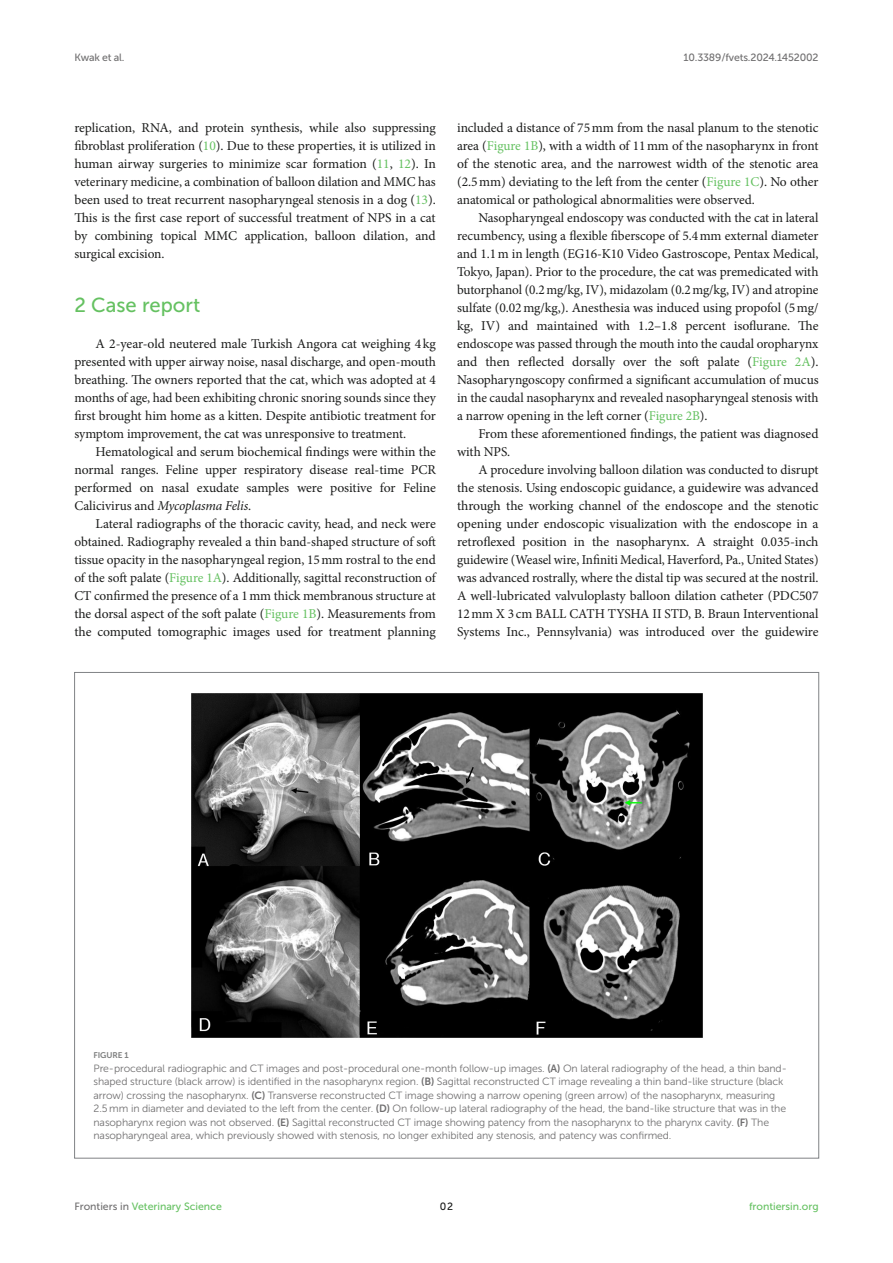
<style>
.page{position:relative;width:893px;height:1263px;background:#fff}
.page>*{position:absolute;margin:0;border:0;box-sizing:border-box;transform-origin:0 0}
.HEAD_1{font:20.25px "Museo Sans 500";color:#65c161}
.TEXT{font:13.5px/18px "Minion Pro";letter-spacing:-.005em;color:#1b1c1b;text-align:justify}
.TEXT_FLUSH{font:13.5px/18px "Minion Pro";letter-spacing:-.005em;color:#1b1c1b;text-align:justify}
.FIG_LEG{font:10.5px/13.5px "Museo Sans 300";letter-spacing:-.01em;color:#706f70}
.t1{font:10.5px "Museo Sans 500";color:#65c161}
.t2{font:10.5px "Museo Sans 500";letter-spacing:-.015em;color:#706f70}
.t3{font:10.5px "Museo Sans 500";color:#1b1c1b}
.FIG_HD{font:8.25px "Museo Sans 700";letter-spacing:-.01em;color:#7e7f7f}
.s1{color:#65c161}
.s2{font-style:italic}
.s3{font-family:"Museo Sans 700"}
.s4{color:#706f70}
</style>
<div class="page">
<img style="left:191px;top:693px;width:512px;height:345px">
<p class="t2" style="left:74px;top:51px;width:52px">Kwak et al.</p>
<p class="t2" style="left:684px;top:51px;width:136px">10.3389/fvets.2024.1452002</p>
<p class="TEXT_FLUSH" style="left:74px;top:119px;width:363px">replication, RNA, and protein synthesis, while also suppressing fibroblast proliferation (<span class="s1">10</span>). Due to these properties, it is utilized in human airway surgeries to minimize scar formation (<span class="s1">11</span>, <span class="s1">12</span>). In veterinary medicine, a combination of balloon dilation and MMC has been used to treat recurrent nasopharyngeal stenosis in a dog (<span class="s1">13</span>).<br>This is the first case report of successful treatment of NPS in a cat by combining topical MMC application, balloon dilation, and surgical excision.</p>
<p class="HEAD_1" style="left:74px;top:294px;width:128px">2 Case report</p>
<p class="TEXT_FLUSH" style="left:74px;top:335px;width:363px;text-indent:21px">A 2-year-old neutered male Turkish Angora cat weighing 4kg presented with upper airway noise, nasal discharge, and open-mouth breathing. The owners reported that the cat, which was adopted at 4 months of age, had been exhibiting chronic snoring sounds since they first brought him home as a kitten. Despite antibiotic treatment for symptom improvement, the cat was unresponsive to treatment.</p>
<p class="TEXT" style="left:74px;top:443px;width:363px;text-indent:21px">Hematological and serum biochemical findings were within the normal ranges. Feline upper respiratory disease real-time PCR performed on nasal exudate samples were positive for Feline Calicivirus and <span class="s2">Mycoplasma Felis</span>.</p>
<p class="TEXT" style="left:74px;top:515px;width:363px;text-indent:21px">Lateral radiographs of the thoracic cavity, head, and neck were obtained. Radiography revealed a thin band-shaped structure of soft tissue opacity in the nasopharyngeal region, 15mm rostral to the end of the soft palate (<span class="s1">Figure 1A</span>). Additionally, sagittal reconstruction of CT confirmed the presence of a 1mm thick membranous structure at the dorsal aspect of the soft palate (<span class="s1">Figure 1B</span>). Measurements from the computed tomographic images used for treatment planning</p>
<p class="TEXT" style="left:457px;top:119px;width:363px">included a distance of 75mm from the nasal planum to the stenotic area (<span class="s1">Figure 1B</span>), with a width of 11mm of the nasopharynx in front of the stenotic area, and the narrowest width of the stenotic area (2.5mm) deviating to the left from the center (<span class="s1">Figure 1C</span>). No other anatomical or pathological abnormalities were observed.</p>
<p class="TEXT" style="left:457px;top:209px;width:363px;text-indent:21px">Nasopharyngeal endoscopy was conducted with the cat in lateral recumbency, using a flexible fiberscope of 5.4mm external diameter and 1.1m in length (EG16-K10 Video Gastroscope, Pentax Medical, Tokyo, Japan). Prior to the procedure, the cat was premedicated with butorphanol (0.2mg/kg, IV), midazolam (0.2mg/kg, IV) and atropine sulfate (0.02mg/kg,). Anesthesia was induced using propofol (5mg/ kg, IV) and maintained with 1.2–1.8 percent isoflurane. The endoscope was passed through the mouth into the caudal oropharynx and then reflected dorsally over the soft palate (<span class="s1">Figure 2A</span>).<br>Nasopharyngoscopy confirmed a significant accumulation of mucus in the caudal nasopharynx and revealed nasopharyngeal stenosis with a narrow opening in the left corner (<span class="s1">Figure 2B</span>).</p>
<p class="TEXT" style="left:457px;top:425px;width:363px;text-indent:21px">From these aforementioned findings, the patient was diagnosed with NPS.</p>
<p class="TEXT_FLUSH" style="left:457px;top:461px;width:363px;text-indent:21px">A procedure involving balloon dilation was conducted to disrupt the stenosis. Using endoscopic guidance, a guidewire was advanced through the working channel of the endoscope and the stenotic opening under endoscopic visualization with the endoscope in a retroflexed position in the nasopharynx. A straight 0.035-inch guidewire (Weasel wire, Infiniti Medical, Haverford, Pa., United States) was advanced rostrally, where the distal tip was secured at the nostril.<br>A well-lubricated valvuloplasty balloon dilation catheter (PDC507<br>12mm X 3cm BALL CATH TYSHA II STD, B. Braun Interventional Systems Inc., Pennsylvania) was introduced over the guidewire</p>
<p class="FIG_HD" style="left:94px;top:1051px;width:37px">FIGURE 1</p>
<p class="FIG_LEG" style="left:94px;top:1061px;width:695px">Pre-procedural radiographic and CT images and post-procedural one-month follow-up images. <span class="s3">(A)</span> On lateral radiography of the head, a thin band&shy;shaped structure (black arrow) is identified in the nasopharynx region. <span class="s3">(B)</span> Sagittal reconstructed CT image revealing a thin band-like structure (black arrow) crossing the nasopharynx. <span class="s3">(C)</span> Transverse reconstructed CT image showing a narrow opening (green arrow) of the nasopharynx, measuring 2.5 mm in diameter and deviated to the left from the center. <span class="s3">(D)</span> On follow-up lateral radiography of the head, the band-like structure that was in the nasopharynx region was not observed. <span class="s3">(E)</span> Sagittal reconstructed CT image showing patency from the nasopharynx to the pharynx cavity. <span class="s3">(F)</span> The nasopharyngeal area, which previously showed with stenosis, no longer exhibited any stenosis, and patency was confirmed.</p>
<p class="t1" style="left:74px;top:1200px;width:149px"><span class="s4">Frontiers in</span> Veterinary Science</p>
<p class="t3" style="left:440px;top:1200px;width:15px">02</p>
<p class="t1" style="left:749px;top:1200px;width:71px">frontiersin.org</p>
</div>
